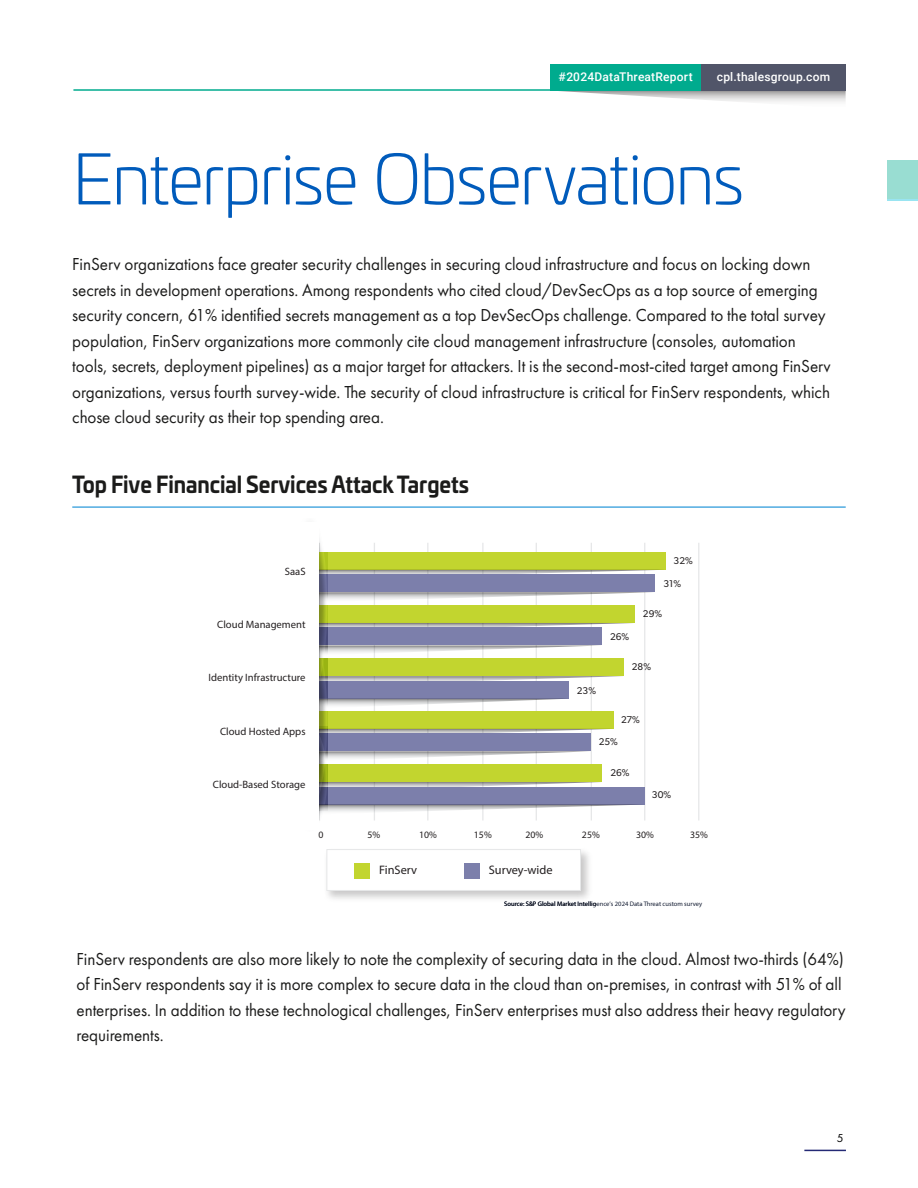
<style>
.page{position:relative;width:918px;height:1188px;background:#fff}
.page>*{position:absolute;margin:0;border:0;box-sizing:border-box;transform-origin:0 0}
.t1{font:300 69px "Univia Pro";letter-spacing:-.035em;color:#005bbb}
.Chart_Titles{font:700 22.5px "Univia Pro";letter-spacing:-.005em;color:#1b1b1a;scale:.9 1}
.Body_Light-Black{font:18px/25.5px "Futura Cyrillic";letter-spacing:-.005em;color:#1b1b1a;scale:.95 1}
.t2{font:12.3px "Myriad Pro";color:#231f20}
.t3{font:500 12px "Roboto";letter-spacing:.015em;color:#fff}
.t4{font:12px "Futura PT";color:#000}
.t5{font:10.65px "Myriad Pro";color:#231f20}
.t6{font:9.75px "Gibson";color:#231f20}
.t7{font:9.75px "Myriad Pro";color:#231f20}
.t8{font:6.6px "Myriad Pro";color:#121b31}
</style>
<div class="page">
<div style="left:887px;top:162px;width:31px;height:39px;background:#99e4f1"></div>
<div style="left:887px;top:160px;width:31px;height:39px;background:#99ddd2"></div>
<hr style="left:72px;top:506px;width:774px;height:2px;background:#4fabe0">
<hr style="left:698px;top:543px;width:1px;height:278px;background:#e6e7e8">
<svg style="left:319px;top:540px;width:347px;height:281px"></svg>
<div style="left:327px;top:849px;width:254px;height:42px;border:1px solid #e6e7e8"></div>
<div style="left:354px;top:863px;width:16px;height:16px;background:#c2d52f"></div>
<div style="left:464px;top:863px;width:16px;height:16px;background:#7c7fab"></div>
<hr style="left:73px;top:89px;width:499px;height:2px;background:#00ab8e">
<hr style="left:804px;top:1150px;width:42px;height:1px;background:#242a75">
<div style="left:550px;top:64px;width:152px;height:27px;background:#00ab8e"></div>
<div style="left:701px;top:64px;width:145px;height:27px;background:#515569"></div>
<p class="t3" style="left:559px;top:69px;width:136px">#2024DataThreatReport</p>
<p class="t3" style="left:717px;top:69px;width:115px">cpl.thalesgroup.com</p>
<p class="t1" style="left:72px;top:130px;width:674px">Enterprise Observations</p>
<p class="Body_Light-Black" style="left:72px;top:251px;width:800px">FinServ organizations face greater security challenges in securing cloud infrastructure and focus on locking down secrets in development operations. Among respondents who cited cloud/DevSecOps as a top source of emerging security concern, 61% identified secrets management as a top DevSecOps challenge. Compared to the total survey population, FinServ organizations more commonly cite cloud management infrastructure (consoles, automation tools, secrets, deployment pipelines) as a major target for attackers. It is the second-most-cited target among FinServ organizations, versus fourth survey-wide. The security of cloud infrastructure is critical for FinServ respondents, which chose cloud security as their top spending area.</p>
<p class="Chart_Titles" style="left:72px;top:466px;width:442px">Top Five Financial Services Attack Targets</p>
<p class="t5" style="left:285px;top:565px;width:22px">SaaS</p>
<p class="t5" style="left:217px;top:618px;width:90px">Cloud Management</p>
<p class="t5" style="left:209px;top:671px;width:98px">Identity Infrastructure</p>
<p class="t5" style="left:220px;top:725px;width:87px">Cloud Hosted Apps</p>
<p class="t5" style="left:213px;top:778px;width:94px">Cloud-Based Storage</p>
<p class="t6" style="left:674px;top:555px;width:21px">32%</p>
<p class="t6" style="left:663px;top:577px;width:19px">31%</p>
<p class="t6" style="left:610px;top:630px;width:21px">26%</p>
<p class="t6" style="left:643px;top:607px;width:21px">29%</p>
<p class="t6" style="left:577px;top:685px;width:21px">23%</p>
<p class="t6" style="left:632px;top:661px;width:21px">28%</p>
<p class="t6" style="left:621px;top:714px;width:20px">27%</p>
<p class="t6" style="left:599px;top:736px;width:21px">25%</p>
<p class="t6" style="left:610px;top:767px;width:21px">26%</p>
<p class="t6" style="left:652px;top:789px;width:21px">30%</p>
<p class="t7" style="left:318px;top:829px;width:7px">0</p>
<p class="t7" style="left:368px;top:829px;width:14px">5%</p>
<p class="t7" style="left:419px;top:829px;width:19px">10%</p>
<p class="t7" style="left:474px;top:829px;width:19px">15%</p>
<p class="t7" style="left:526px;top:829px;width:19px">20%</p>
<p class="t7" style="left:582px;top:829px;width:19px">25%</p>
<p class="t7" style="left:636px;top:829px;width:19px">30%</p>
<p class="t7" style="left:690px;top:829px;width:19px">35%</p>
<p class="t2" style="left:379px;top:862px;width:40px">FinServ</p>
<p class="t2" style="left:489px;top:862px;width:65px">Survey-wide</p>
<p class="t8" style="left:504px;top:900px;width:199px">Source: S&amp;P Global Market Intelligence’s 2024 Data Threat custom survey</p>
<p class="Body_Light-Black" style="left:77px;top:946px;width:811px">FinServ respondents are also more likely to note the complexity of securing data in the cloud. Almost two-thirds (64%) of FinServ respondents say it is more complex to secure data in the cloud than on-premises, in contrast with 51% of all enterprises. In addition to these technological challenges, FinServ enterprises must also address their heavy regulatory requirements.</p>
<p class="t4" style="left:837px;top:1131px;width:8px">5</p>
</div>
